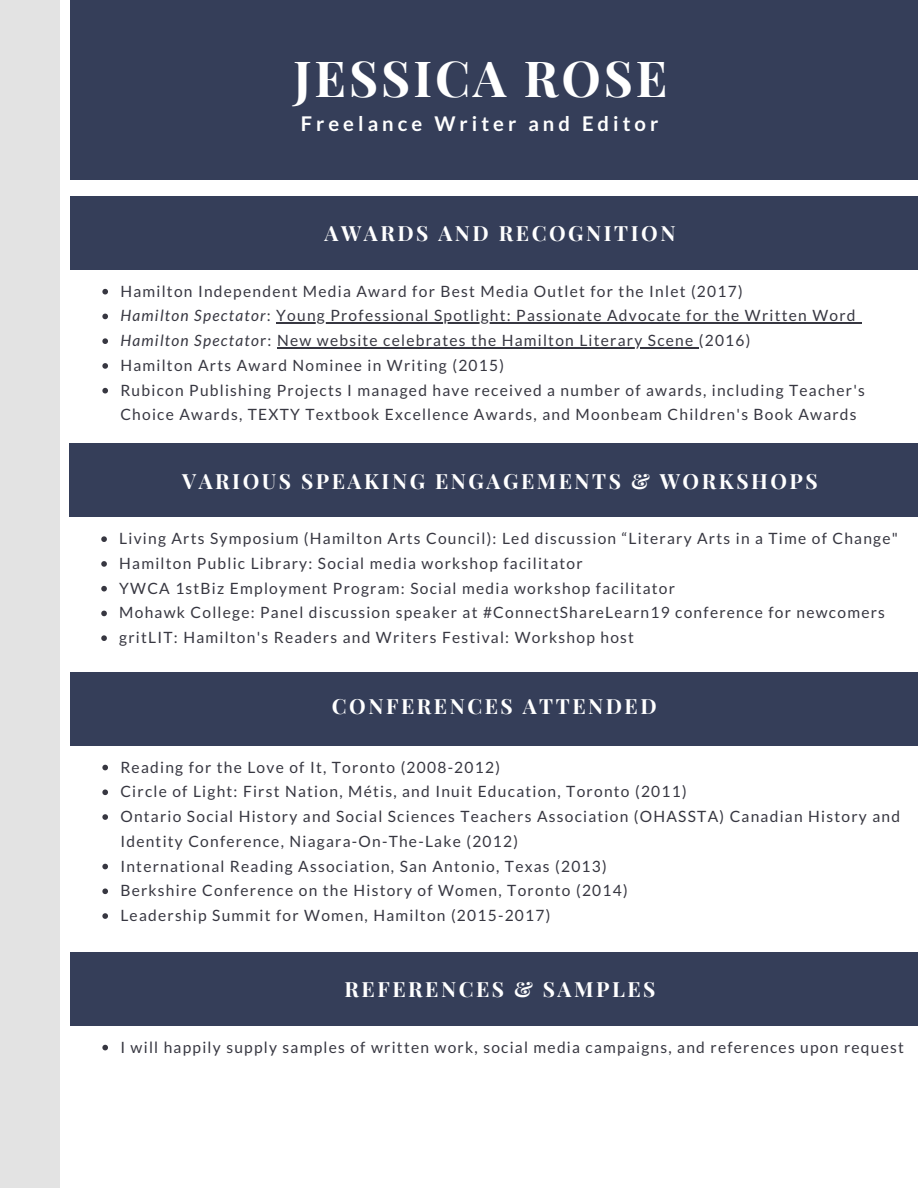
<style>
.page{position:relative;width:918px;height:1188px;background:#fff}
.page>*{position:absolute;margin:0;border:0;box-sizing:border-box;transform-origin:0 0}
.t1{font:700 49.8px "Playfair Display";letter-spacing:.06em;color:#fff}
.t2{font:700 21px "Playfair Display";letter-spacing:.12em;color:#fff}
.t3{font:700 20.25px "Lato";letter-spacing:.2em;color:#fff}
.t4{font:15.6px/24.8px "Lato";letter-spacing:.08em;color:#373741}
.s1{font-style:italic}
</style>
<div class="page">
<div style="left:70px;top:0;width:848px;height:180px;background:#353e59"></div>
<div style="left:0;top:0;width:59px;height:1188px;background:#e3e3e3"></div>
<svg style="left:102px;top:289px;width:6px;height:5px"></svg>
<svg style="left:102px;top:314px;width:6px;height:5px"></svg>
<hr style="left:276px;top:323px;width:581px;height:1px;background:#373741">
<svg style="left:102px;top:338px;width:6px;height:6px"></svg>
<hr style="left:277px;top:347px;width:422px;height:1px;background:#373741">
<svg style="left:102px;top:363px;width:6px;height:6px"></svg>
<svg style="left:102px;top:388px;width:6px;height:5px"></svg>
<div style="left:70px;top:196px;width:848px;height:73px;background:#353e59"></div>
<svg style="left:101px;top:536px;width:6px;height:6px"></svg>
<svg style="left:101px;top:561px;width:6px;height:6px"></svg>
<svg style="left:101px;top:586px;width:6px;height:5px"></svg>
<svg style="left:101px;top:611px;width:6px;height:5px"></svg>
<svg style="left:101px;top:635px;width:6px;height:6px"></svg>
<div style="left:69px;top:444px;width:849px;height:73px;background:#353e59"></div>
<svg style="left:102px;top:765px;width:6px;height:5px"></svg>
<svg style="left:102px;top:789px;width:6px;height:6px"></svg>
<svg style="left:102px;top:814px;width:6px;height:6px"></svg>
<svg style="left:102px;top:864px;width:6px;height:5px"></svg>
<svg style="left:102px;top:888px;width:6px;height:6px"></svg>
<svg style="left:102px;top:913px;width:6px;height:6px"></svg>
<div style="left:70px;top:672px;width:848px;height:73px;background:#353e59"></div>
<svg style="left:102px;top:1045px;width:6px;height:5px"></svg>
<div style="left:70px;top:952px;width:848px;height:73px;background:#353e59"></div>
<h1 class="t1" style="left:294px;top:43px;width:375px">JESSICA ROSE</h1>
<p class="t3" style="left:301px;top:111px;width:359px">Freelance Writer and Editor</p>
<h2 class="t2" style="left:325px;top:218px;width:352px">AWARDS AND RECOGNITION</h2>
<p class="t4" style="left:120px;top:278px;width:746px">Hamilton Independent Media Award for Best Media Outlet for the Inlet (2017)<br><span class="s1">Hamilton Spectator</span>: Young Professional Spotlight: Passionate Advocate for the Written Word <span class="s1">Hamilton Spectato</span>r: New website celebrates the Hamilton Literary Scene (2016)<br>Hamilton Arts Award Nominee in Writing (2015)<br>Rubicon Publishing Projects I managed have received a number of awards, including Teacher's Choice Awards, TEXTY Textbook Excellence Awards, and Moonbeam Children's Book Awards</p>
<h2 class="t2" style="left:182px;top:466px;width:637px">VARIOUS SPEAKING ENGAGEMENTS &amp; WORKSHOPS</h2>
<p class="t4" style="left:119px;top:526px;width:780px">Living Arts Symposium (Hamilton Arts Council): Led discussion “Literary Arts in a Time of Change" Hamilton Public Library: Social media workshop facilitator<br>YWCA 1stBiz Employment Program: Social media workshop facilitator<br>Mohawk College: Panel discussion speaker at #ConnectShareLearn19 conference for newcomers gritLIT: Hamilton's Readers and Writers Festival: Workshop host</p>
<h2 class="t2" style="left:332px;top:691px;width:326px">CONFERENCES ATTENDED</h2>
<p class="t4" style="left:120px;top:754px;width:781px">Reading for the Love of It, Toronto (2008-2012)<br>Circle of Light: First Nation, Métis, and Inuit Education, Toronto (2011)<br>Ontario Social History and Social Sciences Teachers Association (OHASSTA) Canadian History and Identity Conference, Niagara-On-The-Lake (2012)<br>International Reading Association, San Antonio, Texas (2013)<br>Berkshire Conference on the History of Women, Toronto (2014)<br>Leadership Summit for Women, Hamilton (2015-2017)</p>
<h2 class="t2" style="left:345px;top:974px;width:312px">REFERENCES &amp; SAMPLES</h2>
<p class="t4" style="left:120px;top:1034px;width:785px">I will happily supply samples of written work, social media campaigns, and references upon request</p>
</div>
